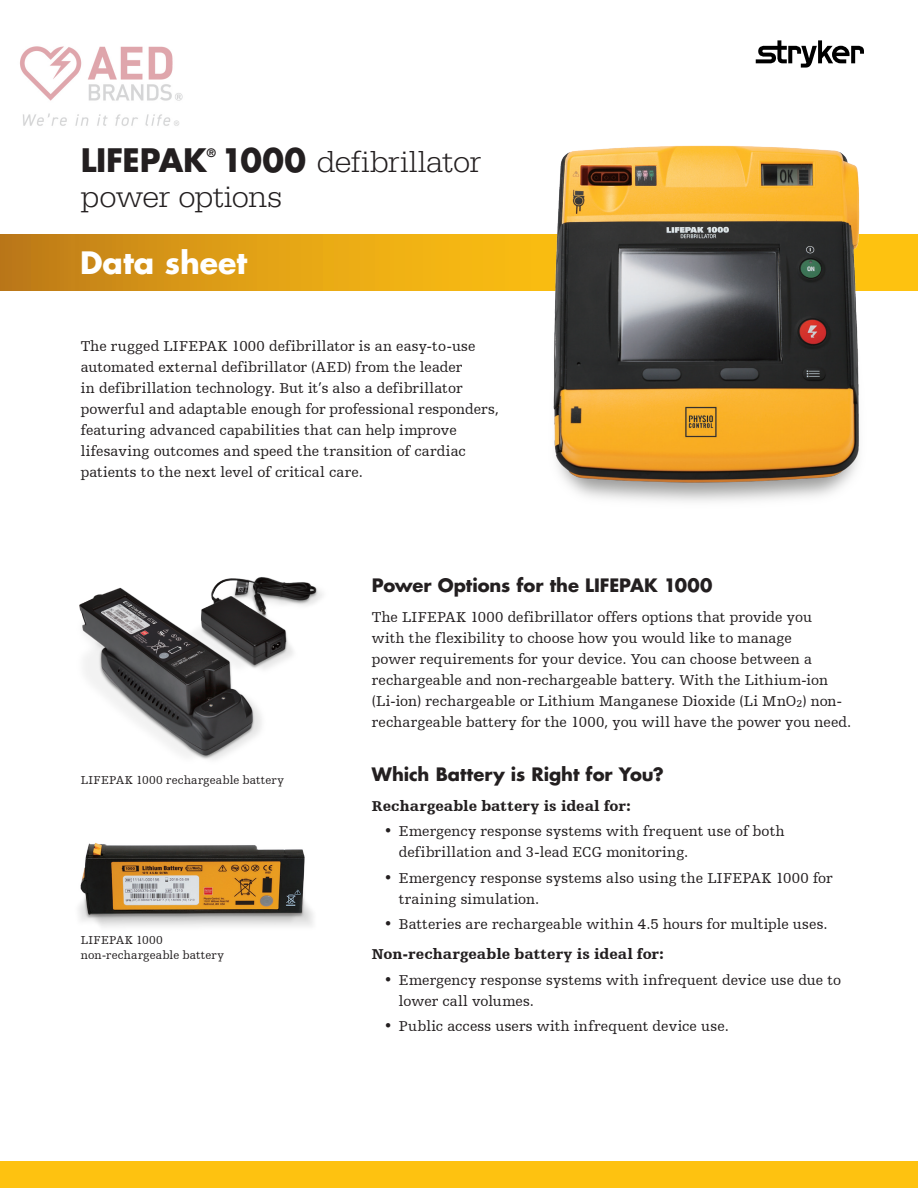
<style>
.page{position:relative;width:918px;height:1188px;background:#fff}
.page>*{position:absolute;margin:0;border:0;box-sizing:border-box;transform-origin:0 0}
.Body_Copy{font:300 31.5px "URW Egyptienne TOT";letter-spacing:-.01em;color:#231f20}
.Page_head{font:700 30px "Futura For Stryker";color:#fff}
._12pt_header_SYK{font:700 18px "Futura For Stryker";letter-spacing:-.005em;color:#231f20}
.body_copy_SYK{font:15px/21px "Humanist Slabserif 712 BT";letter-spacing:.005em;color:#231f20}
.subhead{font:900 15px "Humanist Slabserif 712 BT";color:#231f20}
.body_copy_SYK-2{font:12px/15px "Humanist Slabserif 712 BT";letter-spacing:.02em;color:#231f20}
.Body_Copy-2{font:700 11.4px "Futura For Stryker";color:#231f20}
.s1{font-family:"Futura For Stryker";font-weight:700}
</style>
<div class="page">
<svg style="left:756px;top:40px;width:108px;height:28px"></svg>
<svg style="left:0;top:234px;width:918px;height:57px;background:#e1a215"></svg>
<div style="left:0;top:1161px;width:918px;height:27px;background:#fec210"></div>
<img style="left:526px;top:145px;width:341px;height:357px">
<img style="left:78px;top:843px;width:235px;height:84px">
<img style="left:79px;top:577px;width:243px;height:183px">
<img style="left:20px;top:46px;width:163px;height:80px">
<p class="Body_Copy" style="left:81px;top:144px;width:402px"><span class="s1">LIFEPAK 1000</span> defibrillator</p>
<p class="Body_Copy-2" style="left:207px;top:145px;width:11px">®</p>
<p class="Body_Copy" style="left:81px;top:178px;width:203px">power options</p>
<p class="Page_head" style="left:80px;top:243px;width:169px">Data sheet</p>
<p class="body_copy_SYK" style="left:81px;top:335px;width:420px">The rugged LIFEPAK 1000 defibrillator is an easy-to-use automated external defibrillator (AED) from the leader<br>in defibrillation technology. But it’s also a defibrillator powerful and adaptable enough for professional responders, featuring advanced capabilities that can help improve lifesaving outcomes and speed the transition of cardiac patients to the next level of critical care.</p>
<p class="body_copy_SYK-2" style="left:81px;top:772px;width:205px">LIFEPAK 1000 rechargeable battery</p>
<p class="body_copy_SYK-2" style="left:81px;top:932px;width:145px">LIFEPAK 1000 non-rechargeable battery</p>
<p class="_12pt_header_SYK" style="left:372px;top:573px;width:342px">Power Options for the LIFEPAK 1000</p>
<p class="body_copy_SYK" style="left:372px;top:606px;width:481px">The LIFEPAK 1000 defibrillator offers options that provide you<br>with the flexibility to choose how you would like to manage<br>power requirements for your device. You can choose between a rechargeable and non-rechargeable battery. With the Lithium-ion (Li-ion) rechargeable or Lithium Manganese Dioxide (Li MnO<sub>2</sub>) non&shy;rechargeable battery for the 1000, you will have the power you need.</p>
<p class="_12pt_header_SYK" style="left:372px;top:762px;width:294px">Which Battery is Right for You?</p>
<p class="subhead" style="left:372px;top:796px;width:261px">Rechargeable battery is ideal for:</p>
<p class="body_copy_SYK" style="left:399px;top:821px;width:387px;text-indent:-15px">• Emergency response systems with frequent use of both defibrillation and 3-lead ECG monitoring.</p>
<p class="body_copy_SYK" style="left:399px;top:867px;width:435px;text-indent:-15px">• Emergency response systems also using the LIFEPAK 1000 for training simulation.</p>
<p class="body_copy_SYK" style="left:384px;top:914px;width:445px">• Batteries are rechargeable within 4.5 hours for multiple uses.</p>
<p class="subhead" style="left:372px;top:945px;width:294px">Non-rechargeable battery is ideal for:</p>
<p class="body_copy_SYK" style="left:399px;top:969px;width:444px;text-indent:-15px">• Emergency response systems with infrequent device use due to lower call volumes.</p>
<p class="body_copy_SYK" style="left:384px;top:1016px;width:346px">• Public access users with infrequent device use.</p>
</div>
